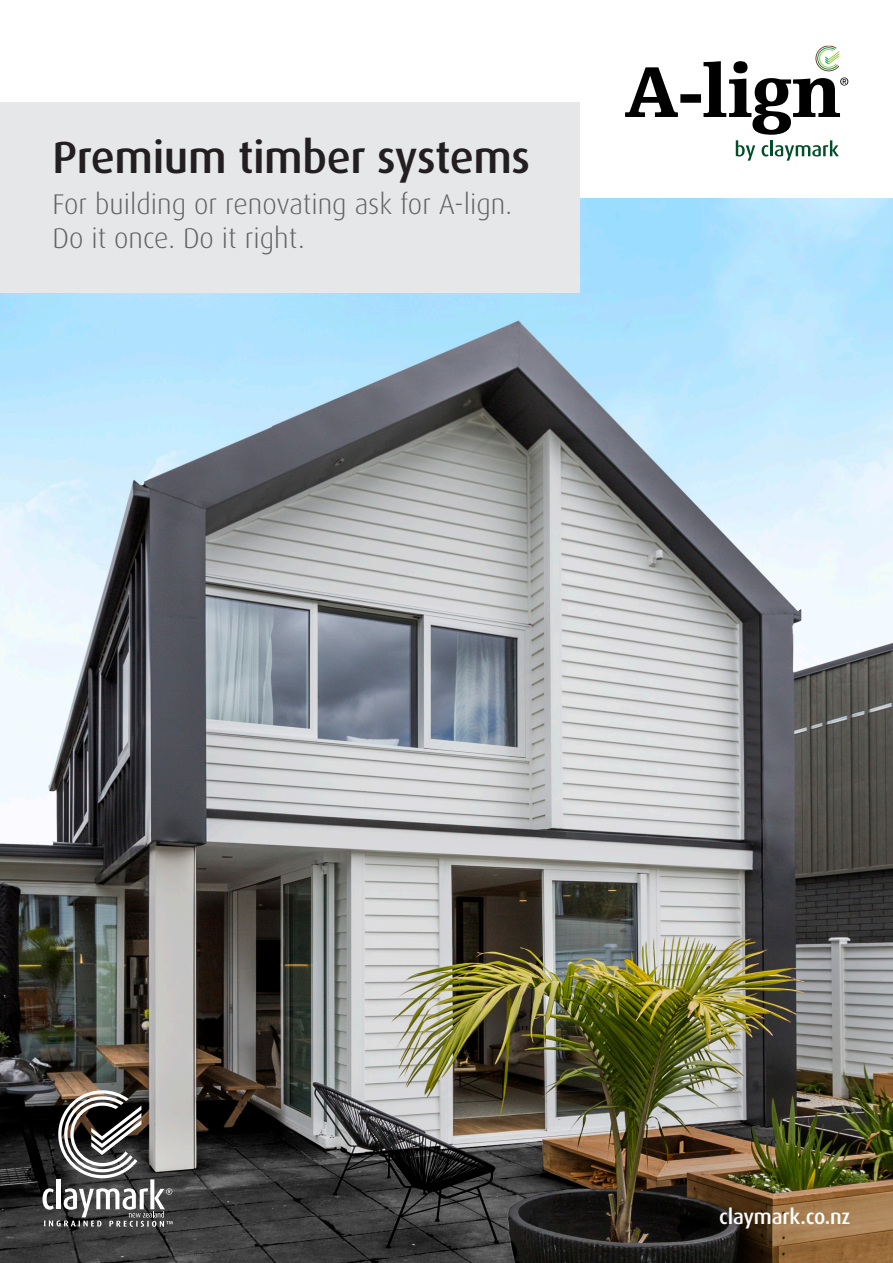
<style>
.page{position:relative;width:893px;height:1263px;background:#fff}
.page>*{position:absolute;margin:0;border:0;box-sizing:border-box;transform-origin:0 0}
.t1{font:500 45px "Dax";letter-spacing:-.01em;color:#231f20}
.t2{font:300 28.5px/34.2px "Dax";color:#636366}
.t3{font:500 21px "Dax";letter-spacing:-.01em;color:#fff}
</style>
<div class="page">
<img style="left:0;top:198px;width:893px;height:1065px">
<div style="left:0;top:102px;width:580px;height:190px;background:#e6e7e9"></div>
<svg style="left:625px;top:46px;width:223px;height:115px"></svg>
<svg style="left:43px;top:1090px;width:130px;height:137px"></svg>
<p class="t1" style="left:52px;top:133px;width:479px">Premium timber systems</p>
<p class="t2" style="left:52px;top:187px;width:461px">For building or renovating ask for A-lign.<br>Do it once. Do it right.</p>
<p class="t3" style="left:719px;top:1205px;width:133px">claymark.co.nz</p>
</div>
